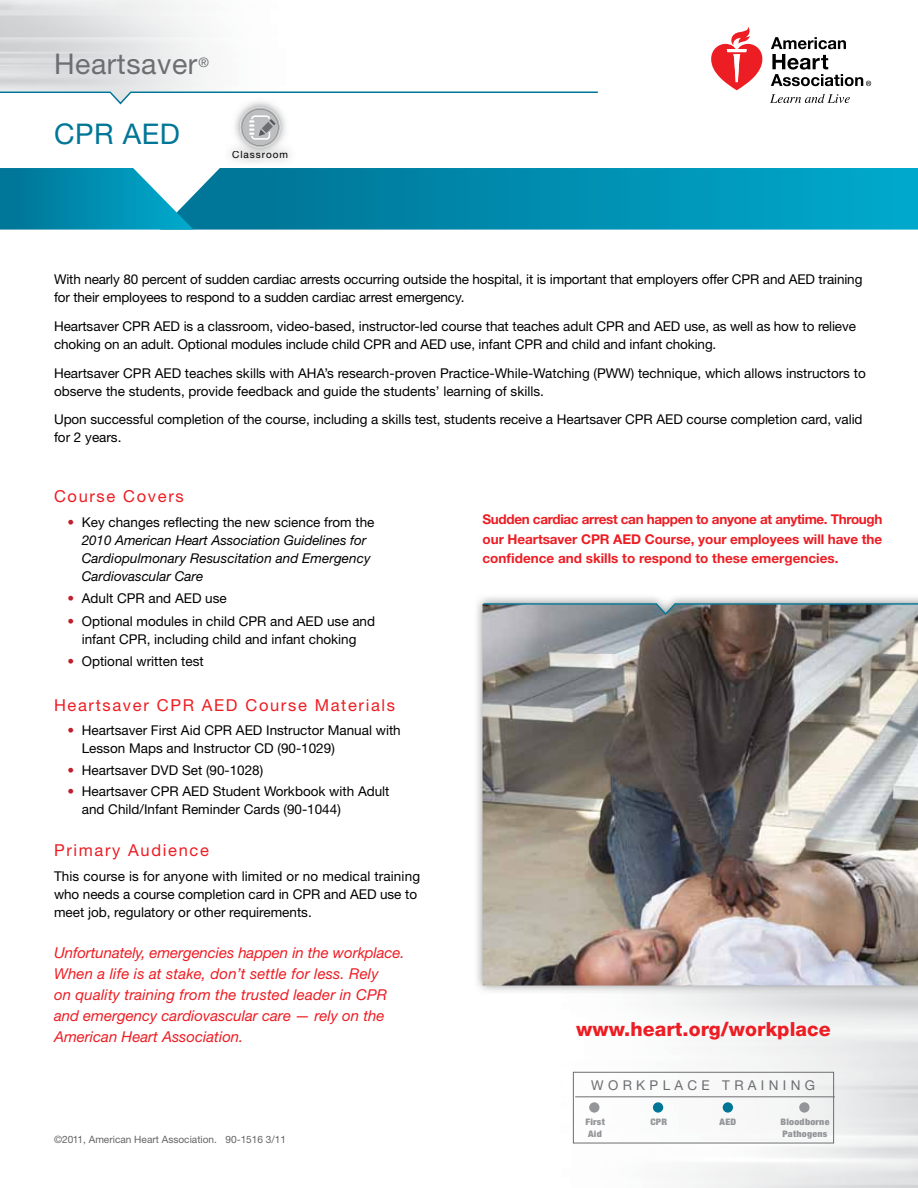
<style>
.page{position:relative;width:918px;height:1188px;background:#fff}
.page>*{position:absolute;margin:0;border:0;box-sizing:border-box;transform-origin:0 0}
.t1{font:28.5px "Helvetica Neue LT Std";letter-spacing:.02em;color:#6d6e71}
.t2{font:28.5px "Helvetica Neue LT Std";letter-spacing:.02em;color:#007697}
.t3{font:800 19.5px "Helvetica Neue LT Std";letter-spacing:.005em;color:#ed1d24}
.t4{font:16.5px "Helvetica Neue LT Std";letter-spacing:.1em;color:#ed1d24}
.t5{font:italic 15px/21px "Helvetica Neue LT Std";color:#ed1d24}
.t6{font:13.5px/18px "Helvetica Neue LT Std";color:#000}
.t7{font:700 13.5px/19.5px "Helvetica Neue LT Std";color:#ed1d24;text-align:justify}
.t8{font:italic 13.5px/18px "Helvetica Neue LT Std";color:#000}
.t9{font:13.5px "Helvetica Neue LT Std";color:#6d6e71}
.t10{font:10.05px "Helvetica Neue LT Std";color:#636466}
.t11{font:10.05px "Helvetica Neue LT Std";letter-spacing:.1em;color:#000}
.t12{font:900 condensed 9px/12px "Helvetica Neue LT Std";letter-spacing:.025em;color:#939598;text-align:center;scale:1.1 1}
.s1{font-style:normal;color:#be1e2d}
.s2{font-style:normal}
.s3{color:#be1e2d}
</style>
<div class="page">
<svg style="left:194px;top:168px;width:724px;height:62px"></svg>
<svg style="left:0;top:168px;width:194px;height:62px"></svg>
<svg style="left:231px;top:148px;width:59px;height:15px"></svg>
<svg style="left:0;top:91px;width:598px;height:57px"></svg>
<svg style="left:711px;top:27px;width:51px;height:63px"></svg>
<svg style="left:770px;top:94px;width:80px;height:9px"></svg>
<svg style="left:771px;top:37px;width:100px;height:49px"></svg>
<div style="left:473px;top:593px;width:445px;height:402px;background:#6d6e71;opacity:.75"></div>
<img style="left:483px;top:616px;width:435px;height:370px">
<svg style="left:482px;top:603px;width:436px;height:13px"></svg>
<div style="left:589px;top:1102px;width:10px;height:11px;background:#939598;border-radius:50%"></div>
<div style="left:723px;top:1102px;width:10px;height:11px;background:#007697;border-radius:50%"></div>
<div style="left:653px;top:1102px;width:10px;height:11px;background:#007697;border-radius:50%"></div>
<div style="left:799px;top:1102px;width:11px;height:11px;background:#939598;border-radius:50%"></div>
<div style="left:573px;top:1072px;width:261px;height:71px;border:1px solid #6d6e71"></div>
<hr style="left:575px;top:1097px;width:260px;height:1px;background:#6d6e71">
<h1 class="t1" style="left:54px;top:47px;width:157px">Heartsaver<sup>®</sup></h1>
<h1 class="t2" style="left:54px;top:117px;width:127px">CPR AED</h1>
<p class="t11" style="left:232px;top:149px;width:58px">Classroom</p>
<p class="t6" style="left:54px;top:270px;width:810px">With nearly 80 percent of sudden cardiac arrests occurring outside the hospital, it is important that employers offer CPR and AED training for their employees to respond to a sudden cardiac arrest emergency.</p>
<p class="t6" style="left:54px;top:317px;width:803px">Heartsaver CPR AED is a classroom, video-based, instructor-led course that teaches adult CPR and AED use, as well as how to relieve choking on an adult. Optional modules include child CPR and AED use, infant CPR and child and infant choking.</p>
<p class="t6" style="left:54px;top:364px;width:813px">Heartsaver CPR AED teaches skills with AHA’s research-proven Practice-While-Watching (PWW) technique, which allows instructors to observe the students, provide feedback and guide the students’ learning of skills.</p>
<p class="t6" style="left:54px;top:410px;width:810px">Upon successful completion of the course, including a skills test, students receive a Heartsaver CPR AED course completion card, valid for 2 years.</p>
<p class="t4" style="left:54px;top:487px;width:131px">Course Covers</p>
<p class="t8" style="left:82px;top:513px;width:294px;text-indent:-14px"><span class="s1">•</span> <span class="s2">Key changes reflecting the new science from the </span>2010 American Heart Association Guidelines for Cardiopulmonary Resuscitation and Emergency Cardiovascular Care</p>
<p class="t6" style="left:68px;top:589px;width:161px"><span class="s3">•</span> Adult CPR and AED use</p>
<p class="t6" style="left:68px;top:612px;width:309px;text-align:center"><span class="s3">•</span> Optional modules in child CPR and AED use and infant CPR, including child and infant choking</p>
<p class="t6" style="left:68px;top:652px;width:138px"><span class="s3">•</span> Optional written test</p>
<p class="t4" style="left:54px;top:695px;width:343px">Heartsaver CPR AED Course Materials</p>
<p class="t6" style="left:82px;top:721px;width:321px;text-indent:-14px"><span class="s3">•</span> Heartsaver First Aid CPR AED Instructor Manual with<br>Lesson Maps and Instructor CD (90-1029)</p>
<p class="t6" style="left:68px;top:761px;width:197px"><span class="s3">•</span> Heartsaver DVD Set (90-1028)</p>
<p class="t6" style="left:82px;top:782px;width:309px;text-indent:-14px"><span class="s3">•</span> Heartsaver CPR AED Student Workbook with Adult and Child/Infant Reminder Cards (90-1044)</p>
<p class="t4" style="left:54px;top:841px;width:156px">Primary Audience</p>
<p class="t6" style="left:54px;top:867px;width:368px">This course is for anyone with limited or no medical training who needs a course completion card in CPR and AED use to meet job, regulatory or other requirements.</p>
<p class="t5" style="left:54px;top:942px;width:352px">Unfortunately, emergencies happen in the workplace.<br>When a life is at stake, don’t settle for less. Rely<br>on quality training from the trusted leader in CPR and emergency cardiovascular care — rely on the American Heart Association.</p>
<p class="t10" style="left:54px;top:1133px;width:234px">©2011, American Heart Association. 90-1516 3/11</p>
<p class="t7" style="left:483px;top:510px;width:401px">Sudden cardiac arrest can happen to anyone at anytime. Through our Heartsaver CPR AED Course, your employees will have the confidence and skills to respond to these emergencies.</p>
<h2 class="t3" style="left:576px;top:1017px;width:256px">www.heart.org/workplace</h2>
<p class="t9" style="left:591px;top:1077px;width:15px">workplace</p>
<p class="t9" style="left:722px;top:1077px;width:12px">trai</p>
<p class="t9" style="left:769px;top:1077px;width:48px">ni ng</p>
<p class="t12" style="left:650px;top:1116px;width:17px">CPR</p>
<p class="t12" style="left:720px;top:1116px;width:17px">AED</p>
<p class="t12" style="left:780px;top:1116px;width:46px;text-align:left">Bloodborne<br>Pathogens</p>
<p class="t12" style="left:585px;top:1115px;width:19px">First<br>Aid</p>
</div>
